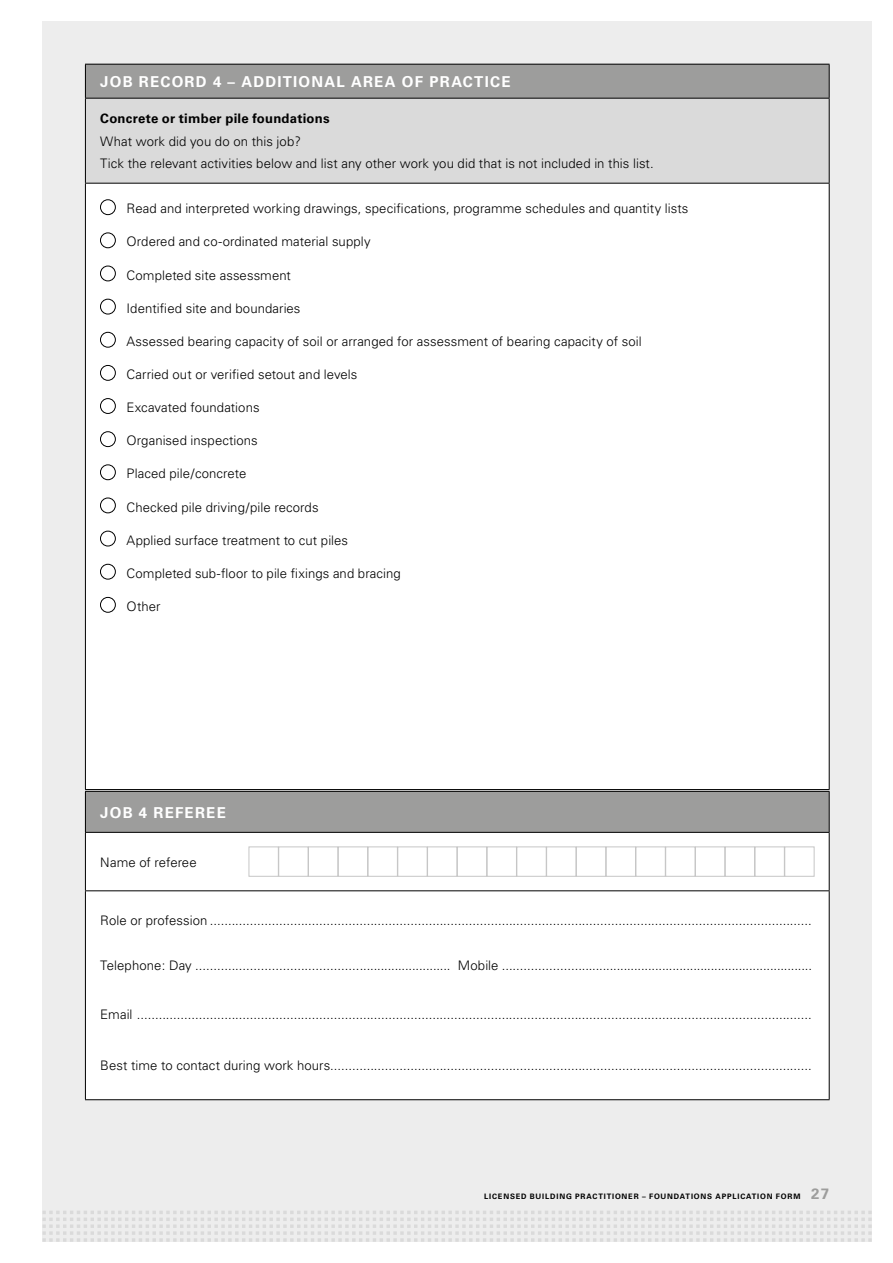
<style>
.page{position:relative;width:893px;height:1263px;background:#fff}
.page>*{position:absolute;margin:0;border:0;box-sizing:border-box;transform-origin:0 0}
.t1{font:700 15px "Univers";letter-spacing:.08em;color:#fff}
.t2{font:300 13.2px/22.5px "Univers";letter-spacing:.005em;color:#000}
.t3{font:700 13.2px "Univers";letter-spacing:.02em;color:#000}
.t4{font:700 7.5px "Univers";letter-spacing:.11em;color:#000}
.s1{font-size:15px;color:#9d9d9c}
</style>
<div class="page">
<div style="left:43px;top:21px;width:829px;height:1221px;background:#ededed"></div>
<svg style="left:43px;top:1211px;width:829px;height:31px"></svg>
<div style="left:85px;top:64px;width:744px;height:34px;background:#9d9d9c"></div>
<div style="left:85px;top:98px;width:744px;height:85px;background:#dadada"></div>
<div style="left:85px;top:183px;width:744px;height:606px;background:#fff"></div>
<hr style="left:85px;top:64px;width:745px;height:1px;background:#000">
<hr style="left:85px;top:98px;width:745px;height:1px;background:#000">
<hr style="left:85px;top:183px;width:745px;height:1px;background:#000">
<hr style="left:85px;top:789px;width:745px;height:1px;background:#000">
<hr style="left:85px;top:65px;width:1px;height:33px;background:#000">
<hr style="left:829px;top:65px;width:1px;height:33px;background:#000">
<hr style="left:85px;top:99px;width:1px;height:84px;background:#000">
<hr style="left:829px;top:99px;width:1px;height:84px;background:#000">
<hr style="left:85px;top:184px;width:1px;height:605px;background:#000">
<hr style="left:829px;top:184px;width:1px;height:605px;background:#000">
<div style="left:100px;top:200px;width:16px;height:15px;border:1px solid #000;border-radius:50%"></div>
<div style="left:100px;top:233px;width:16px;height:15px;border:1px solid #000;border-radius:50%"></div>
<div style="left:100px;top:266px;width:16px;height:15px;border:1px solid #000;border-radius:50%"></div>
<div style="left:100px;top:299px;width:16px;height:15px;border:1px solid #000;border-radius:50%"></div>
<div style="left:100px;top:332px;width:16px;height:15px;border:1px solid #000;border-radius:50%"></div>
<div style="left:100px;top:365px;width:16px;height:15px;border:1px solid #000;border-radius:50%"></div>
<div style="left:100px;top:398px;width:16px;height:16px;border:1px solid #000;border-radius:50%"></div>
<div style="left:100px;top:431px;width:16px;height:16px;border:1px solid #000;border-radius:50%"></div>
<div style="left:100px;top:465px;width:16px;height:15px;border:1px solid #000;border-radius:50%"></div>
<div style="left:100px;top:498px;width:16px;height:15px;border:1px solid #000;border-radius:50%"></div>
<div style="left:100px;top:531px;width:16px;height:15px;border:1px solid #000;border-radius:50%"></div>
<div style="left:100px;top:564px;width:16px;height:15px;border:1px solid #000;border-radius:50%"></div>
<div style="left:100px;top:597px;width:16px;height:15px;border:1px solid #000;border-radius:50%"></div>
<div style="left:85px;top:791px;width:744px;height:41px;background:#9d9d9c"></div>
<div style="left:86px;top:833px;width:743px;height:266px;background:#fff"></div>
<hr style="left:85px;top:890px;width:745px;height:1px;background:#000">
<hr style="left:85px;top:1099px;width:745px;height:1px;background:#000">
<hr style="left:85px;top:833px;width:1px;height:57px;background:#000">
<hr style="left:829px;top:833px;width:1px;height:57px;background:#000">
<hr style="left:85px;top:891px;width:1px;height:208px;background:#000">
<hr style="left:829px;top:891px;width:1px;height:208px;background:#000">
<hr style="left:85px;top:791px;width:745px;height:1px;background:#000">
<hr style="left:85px;top:792px;width:1px;height:40px;background:#000">
<hr style="left:829px;top:792px;width:1px;height:40px;background:#000">
<hr style="left:85px;top:832px;width:745px;height:1px;background:#000">
<div style="left:249px;top:847px;width:30px;height:29px;border:1px solid #c6c6c6"></div>
<div style="left:279px;top:847px;width:29px;height:29px;border:1px solid #c6c6c6"></div>
<div style="left:308px;top:847px;width:30px;height:29px;border:1px solid #c6c6c6"></div>
<div style="left:338px;top:847px;width:30px;height:29px;border:1px solid #c6c6c6"></div>
<div style="left:368px;top:847px;width:30px;height:29px;border:1px solid #c6c6c6"></div>
<div style="left:398px;top:847px;width:29px;height:29px;border:1px solid #c6c6c6"></div>
<div style="left:427px;top:847px;width:30px;height:29px;border:1px solid #c6c6c6"></div>
<div style="left:457px;top:847px;width:30px;height:29px;border:1px solid #c6c6c6"></div>
<div style="left:487px;top:847px;width:30px;height:29px;border:1px solid #c6c6c6"></div>
<div style="left:517px;top:847px;width:29px;height:29px;border:1px solid #c6c6c6"></div>
<div style="left:546px;top:847px;width:30px;height:29px;border:1px solid #c6c6c6"></div>
<div style="left:576px;top:847px;width:30px;height:29px;border:1px solid #c6c6c6"></div>
<div style="left:606px;top:847px;width:30px;height:29px;border:1px solid #c6c6c6"></div>
<div style="left:636px;top:847px;width:29px;height:29px;border:1px solid #c6c6c6"></div>
<div style="left:665px;top:847px;width:30px;height:29px;border:1px solid #c6c6c6"></div>
<div style="left:695px;top:847px;width:30px;height:29px;border:1px solid #c6c6c6"></div>
<div style="left:725px;top:847px;width:30px;height:29px;border:1px solid #c6c6c6"></div>
<div style="left:755px;top:847px;width:29px;height:29px;border:1px solid #c6c6c6"></div>
<div style="left:784px;top:847px;width:30px;height:29px;border:1px solid #c6c6c6"></div>
<p class="t1" style="left:100px;top:73px;width:412px">JOB RECORD 4 – ADDITIONAL AREA OF PRACTICE</p>
<p class="t3" style="left:100px;top:111px;width:231px">Concrete or timber pile foundations</p>
<p class="t2" style="left:100px;top:130px;width:555px">What work did you do on this job?<br>Tick the relevant activities below and list any other work you did that is not included in this list.</p>
<p class="t2" style="left:126px;top:197px;width:563px">Read and interpreted working drawings, specifications, programme schedules and quantity lists</p>
<p class="t2" style="left:126px;top:231px;width:246px">Ordered and co-ordinated material supply</p>
<p class="t2" style="left:126px;top:264px;width:166px">Completed site assessment</p>
<p class="t2" style="left:126px;top:297px;width:176px">Identified site and boundaries</p>
<p class="t2" style="left:126px;top:330px;width:517px">Assessed bearing capacity of soil or arranged for assessment of bearing capacity of soil</p>
<p class="t2" style="left:126px;top:363px;width:232px">Carried out or verified setout and levels</p>
<p class="t2" style="left:126px;top:396px;width:135px">Excavated foundations</p>
<p class="t2" style="left:126px;top:429px;width:133px">Organised inspections</p>
<p class="t2" style="left:126px;top:462px;width:121px">Placed pile/concrete</p>
<p class="t2" style="left:126px;top:496px;width:194px">Checked pile driving/pile records</p>
<p class="t2" style="left:126px;top:529px;width:223px">Applied surface treatment to cut piles</p>
<p class="t2" style="left:126px;top:562px;width:276px">Completed sub-floor to pile fixings and bracing</p>
<p class="t2" style="left:126px;top:595px;width:36px">Other</p>
<p class="t1" style="left:100px;top:804px;width:127px">JOB 4 REFEREE</p>
<p class="t2" style="left:100px;top:851px;width:98px">Name of referee</p>
<p class="t2" style="left:100px;top:909px;width:713px">Role or profession .....................................................................................................................................................................</p>
<p class="t2" style="left:100px;top:954px;width:713px">Telephone: Day ....................................................................... Mobile ........................................................................................</p>
<p class="t2" style="left:100px;top:1003px;width:713px">Email .........................................................................................................................................................................................</p>
<p class="t2" style="left:100px;top:1054px;width:713px">Best time to contact during work hours....................................................................................................................................</p>
<p class="t4" style="left:484px;top:1192px;width:346px">LICENSED BUILDING PRACTITIONER – FOUNDATIONS APPLICATION FORM <span class="s1">27</span></p>
</div>
